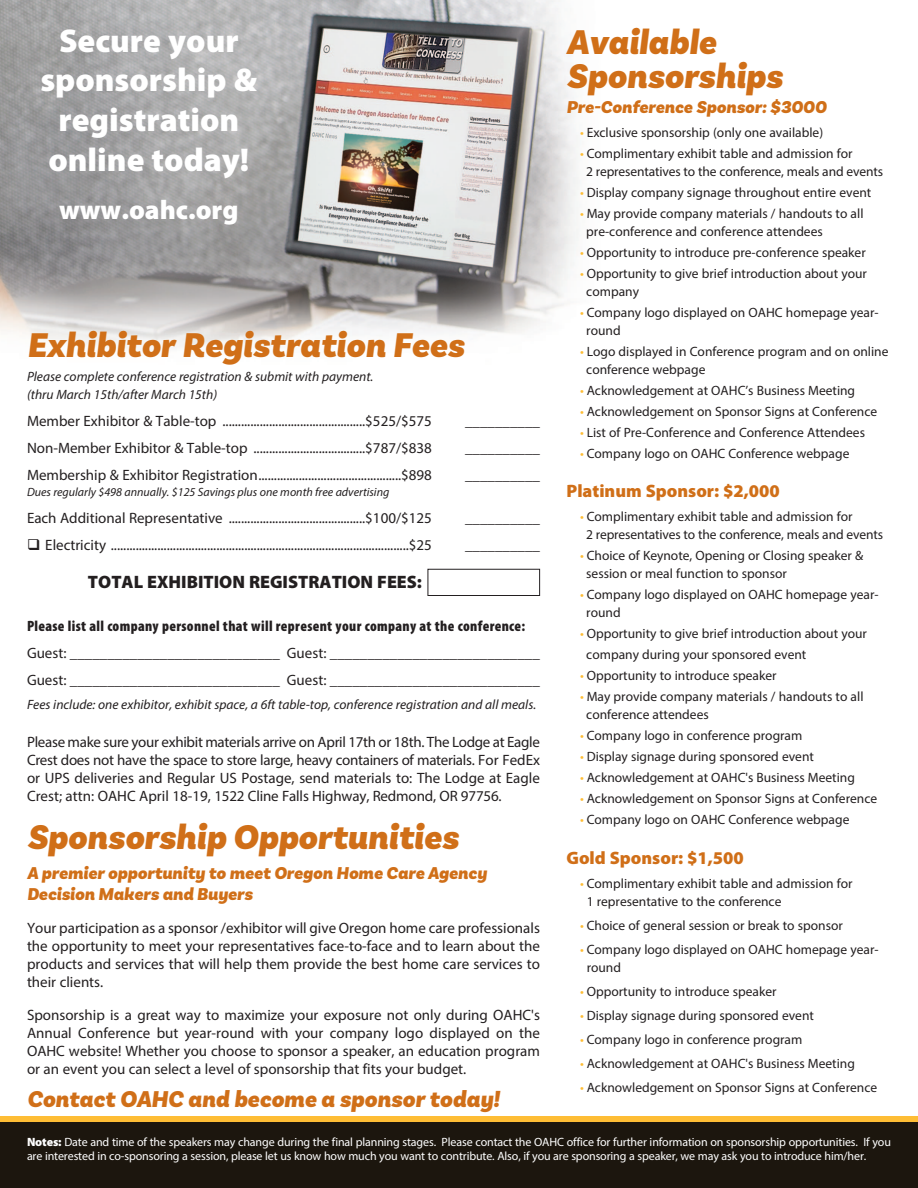
<style>
.page{position:relative;width:918px;height:1188px;background:#fff}
.page>*{position:absolute;margin:0;border:0;box-sizing:border-box;transform-origin:0 0}
.t1{font:italic 900 36px/34.2px "Basic Sans";color:#d06f18}
.t2{font:900 33px/39.6px "Myriad Pro";color:#fff;text-align:center}
.t3{font:900 27px "Myriad Pro";color:#fff}
.t4{font:italic 900 24px "Basic Sans";color:#d06f18}
.t5{font:italic 900 18px/21.6px "Basic Sans";color:#d06f18}
.t6{font:900 18px "Myriad Pro";color:#d06f18}
.t7{font:900 18px "Myriad Pro";color:#231f20}
.t8{font:15px/18px "Myriad Pro";color:#231f20;text-align:justify}
.t9{font:900 condensed 15px "Myriad Pro";letter-spacing:.02em;color:#231f20}
.t10{font:13.5px/18px "Myriad Pro";color:#231f20}
.t11{font:italic 13.5px/18px "Myriad Pro";color:#231f20}
.t12{font:12px/14.4px "Myriad Pro";letter-spacing:-.01em;color:#fff}
.t13{font:italic 12px "Myriad Pro";color:#231f20}
.s1{color:#febd35}
.s2{font-weight:900}
</style>
<div class="page">
<div style="left:0;top:1117px;width:918px;height:71px;background:#febd35"></div>
<img style="left:0;top:0;width:579px;height:349px">
<div style="left:0;top:1122px;width:918px;height:66px;background:#1c160e"></div>
<div style="left:428px;top:569px;width:112px;height:27px;border:1px solid #231f20"></div>
<h2 class="t2" style="left:40px;top:24px;width:218px">Secure your sponsorship &amp; registration online today!</h2>
<h3 class="t3" style="left:59px;top:199px;width:181px">www.oahc.org</h3>
<h1 class="t1" style="left:27px;top:331px;width:439px">Exhibitor Registration Fees</h1>
<p class="t11" style="left:27px;top:369px;width:348px">Please complete conference registration &amp; submit with payment. (thru March 15th/after March 15th)</p>
<p class="t8" style="left:27px;top:413px;width:407px">Member Exhibitor &amp; Table-top ..............................................$525/$575</p>
<p class="t8" style="left:465px;top:413px;width:76px">__________</p>
<p class="t8" style="left:27px;top:440px;width:407px">Non-Member Exhibitor &amp; Table-top ....................................$787/$838</p>
<p class="t8" style="left:27px;top:467px;width:407px">Membership &amp; Exhibitor Registration..............................................$898</p>
<p class="t13" style="left:27px;top:488px;width:364px">Dues regularly $498 annually. $125 Savings plus one month free advertising</p>
<p class="t8" style="left:27px;top:511px;width:407px">Each Additional Representative ............................................$100/$125</p>
<p class="t8" style="left:27px;top:538px;width:407px">❑ Electricity ................................................................................................$25</p>
<h3 class="t7" style="left:88px;top:576px;width:336px">TOTAL EXHIBITION REGISTRATION FEES:</h3>
<p class="t8" style="left:465px;top:440px;width:76px">__________</p>
<p class="t8" style="left:465px;top:467px;width:77px">__________</p>
<p class="t8" style="left:465px;top:511px;width:77px">__________</p>
<p class="t8" style="left:465px;top:538px;width:76px">__________</p>
<p class="t9" style="left:27px;top:621px;width:500px">Please list all company personnel that will represent your company at the conference:</p>
<p class="t8" style="left:27px;top:641px;width:514px;line-height:27px">Guest: ____________________________ Guest: ____________________________<br>Guest: ____________________________ Guest: ____________________________</p>
<p class="t11" style="left:27px;top:697px;width:511px">Fees include: one exhibitor, exhibit space, a 6ft table-top, conference registration and all meals.</p>
<p class="t8" style="left:27px;top:734px;width:515px">Please make sure your exhibit materials arrive on April 17th or 18th. The Lodge at Eagle Crest does not have the space to store large, heavy containers of materials. For FedEx or UPS deliveries and Regular US Postage, send materials to: The Lodge at Eagle Crest; attn: OAHC April 18-19, 1522 Cline Falls Highway, Redmond, OR 97756.</p>
<h1 class="t1" style="left:27px;top:823px;width:433px">Sponsorship Opportunities</h1>
<h3 class="t5" style="left:27px;top:863px;width:461px">A premier opportunity to meet Oregon Home Care Agency<br>Decision Makers and Buyers</h3>
<p class="t8" style="left:27px;top:921px;width:515px">Your participation as a sponsor /exhibitor will give Oregon home care professionals the opportunity to meet your representatives face-to-face and to learn about the products and services that will help them provide the best home care services to their clients.</p>
<p class="t8" style="left:27px;top:1008px;width:515px">Sponsorship is a great way to maximize your exposure not only during OAHC's Annual Conference but year-round with your company logo displayed on the OAHC website! Whether you choose to sponsor a speaker, an education program or an event you can select a level of sponsorship that fits your budget.</p>
<h3 class="t4" style="left:27px;top:1090px;width:474px">Contact OAHC and become a sponsor today!</h3>
<h1 class="t1" style="left:567px;top:28px;width:218px">Available<br>Sponsorships</h1>
<h3 class="t5" style="left:567px;top:98px;width:261px">Pre-Conference Sponsor: $3000</h3>
<p class="t10" style="left:580px;top:124px;width:245px"><span class="s1">•</span> Exclusive sponsorship (only one available)</p>
<p class="t10" style="left:586px;top:145px;width:299px;text-indent:-6px"><span class="s1">•</span> Complimentary exhibit table and admission for<br>2 representatives to the conference, meals and events</p>
<p class="t10" style="left:580px;top:184px;width:293px"><span class="s1">•</span> Display company signage throughout entire event</p>
<p class="t10" style="left:586px;top:205px;width:279px;text-indent:-6px"><span class="s1">•</span> May provide company materials / handouts to all pre-conference and conference attendees</p>
<p class="t10" style="left:580px;top:244px;width:287px"><span class="s1">•</span> Opportunity to introduce pre-conference speaker</p>
<p class="t10" style="left:586px;top:265px;width:282px;text-indent:-6px"><span class="s1">•</span> Opportunity to give brief introduction about your company</p>
<p class="t10" style="left:586px;top:304px;width:294px;text-indent:-6px"><span class="s1">•</span> Company logo displayed on OAHC homepage year&shy;round</p>
<p class="t10" style="left:586px;top:343px;width:304px;text-indent:-6px"><span class="s1">•</span> Logo displayed in Conference program and on online conference webpage</p>
<p class="t10" style="left:580px;top:382px;width:277px"><span class="s1">•</span> Acknowledgement at OAHC’s Business Meeting</p>
<p class="t10" style="left:580px;top:403px;width:299px"><span class="s1">•</span> Acknowledgement on Sponsor Signs at Conference</p>
<p class="t10" style="left:580px;top:424px;width:287px"><span class="s1">•</span> List of Pre-Conference and Conference Attendees</p>
<p class="t10" style="left:580px;top:445px;width:271px"><span class="s1">•</span> Company logo on OAHC Conference webpage</p>
<h3 class="t6" style="left:567px;top:485px;width:215px">Platinum Sponsor: $2,000</h3>
<p class="t10" style="left:586px;top:509px;width:299px;text-indent:-6px"><span class="s1">•</span> Complimentary exhibit table and admission for<br>2 representatives to the conference, meals and events</p>
<p class="t10" style="left:586px;top:548px;width:279px;text-indent:-6px"><span class="s1">•</span> Choice of Keynote, Opening or Closing speaker &amp; session or meal function to sponsor</p>
<p class="t10" style="left:586px;top:587px;width:294px;text-indent:-6px"><span class="s1">•</span> Company logo displayed on OAHC homepage year&shy;round</p>
<p class="t10" style="left:586px;top:625px;width:282px;line-height:21px;text-indent:-6px"><span class="s1">•</span> Opportunity to give brief introduction about your company during your sponsored event</p>
<p class="t10" style="left:580px;top:668px;width:198px"><span class="s1">•</span> Opportunity to introduce speaker</p>
<p class="t10" style="left:586px;top:689px;width:279px;text-indent:-6px"><span class="s1">•</span> May provide company materials / handouts to all conference attendees</p>
<p class="t10" style="left:580px;top:728px;width:224px"><span class="s1">•</span> Company logo in conference program</p>
<p class="t10" style="left:580px;top:749px;width:236px"><span class="s1">•</span> Display signage during sponsored event</p>
<p class="t10" style="left:580px;top:770px;width:276px"><span class="s1">•</span> Acknowledgement at OAHC's Business Meeting</p>
<p class="t10" style="left:580px;top:791px;width:299px"><span class="s1">•</span> Acknowledgement on Sponsor Signs at Conference</p>
<p class="t10" style="left:580px;top:812px;width:271px"><span class="s1">•</span> Company logo on OAHC Conference webpage</p>
<h3 class="t6" style="left:567px;top:851px;width:179px">Gold Sponsor: $1,500</h3>
<p class="t10" style="left:587px;top:876px;width:267px;text-indent:-7px"><span class="s1">•</span> Complimentary exhibit table and admission for<br>1 representative to the conference</p>
<p class="t10" style="left:580px;top:918px;width:264px"><span class="s1">•</span> Choice of general session or break to sponsor</p>
<p class="t10" style="left:587px;top:942px;width:293px;text-indent:-7px"><span class="s1">•</span> Company logo displayed on OAHC homepage year&shy;round</p>
<p class="t10" style="left:580px;top:984px;width:198px"><span class="s1">•</span> Opportunity to introduce speaker</p>
<p class="t10" style="left:580px;top:1008px;width:236px"><span class="s1">•</span> Display signage during sponsored event</p>
<p class="t10" style="left:580px;top:1032px;width:224px"><span class="s1">•</span> Company logo in conference program</p>
<p class="t10" style="left:580px;top:1056px;width:276px"><span class="s1">•</span> Acknowledgement at OAHC's Business Meeting</p>
<p class="t10" style="left:580px;top:1080px;width:299px"><span class="s1">•</span> Acknowledgement on Sponsor Signs at Conference</p>
<p class="t12" style="left:27px;top:1136px;width:865px"><span class="s2">Notes:</span> Date and time of the speakers may change during the final planning stages. Please contact the OAHC office for further information on sponsorship opportunities. If you are interested in co-sponsoring a session, please let us know how much you want to contribute. Also, if you are sponsoring a speaker, we may ask you to introduce him/her.</p>
</div>
